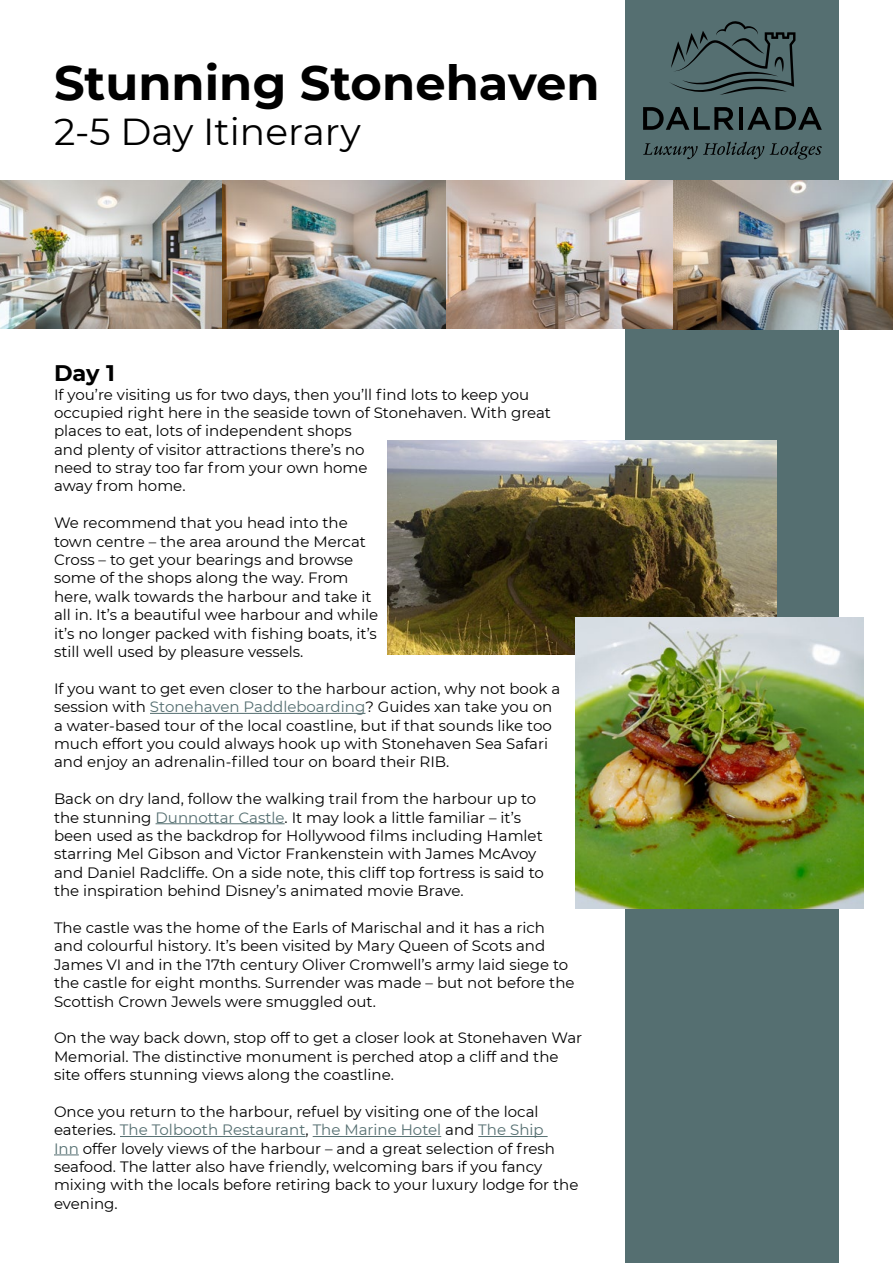
<style>
.page{position:relative;width:893px;height:1263px;background:#fff}
.page>*{position:absolute;margin:0;border:0;box-sizing:border-box;transform-origin:0 0}
.t1{font:700 48px "Montserrat";color:#000}
.t2{font:37.5px "Montserrat";color:#000}
.t3{font:700 22.5px "Montserrat";color:#000}
.t4{font:15px/18.5px "Montserrat";color:#000}
.s1{color:#556f71}
</style>
<div class="page">
<div style="left:626px;top:0;width:213px;height:1263px;background:#556f71"></div>
<hr style="left:150px;top:713px;width:215px;height:1px;background:#556f71">
<hr style="left:156px;top:823px;width:129px;height:1px;background:#556f71">
<hr style="left:120px;top:1136px;width:186px;height:1px;background:#556f71">
<hr style="left:313px;top:1136px;width:128px;height:1px;background:#556f71">
<hr style="left:478px;top:1136px;width:70px;height:1px;background:#556f71">
<svg style="left:54px;top:1154px;width:25px;height:1px"></svg>
<img style="left:0;top:181px;width:893px;height:148px">
<svg style="left:643px;top:107px;width:91px;height:23px"></svg>
<hr style="left:739px;top:107px;width:4px;height:23px;background:#000">
<svg style="left:747px;top:107px;width:75px;height:23px"></svg>
<svg style="left:670px;top:21px;width:125px;height:74px"></svg>
<svg style="left:643px;top:142px;width:121px;height:17px"></svg>
<svg style="left:770px;top:142px;width:52px;height:17px"></svg>
<img style="left:388px;top:440px;width:389px;height:215px">
<img style="left:576px;top:617px;width:288px;height:292px">
<h1 class="t1" style="left:54px;top:49px;width:547px">Stunning Stonehaven</h1>
<h2 class="t2" style="left:54px;top:106px;width:308px">2-5 Day Itinerary</h2>
<h3 class="t3" style="left:54px;top:357px;width:62px">Day 1</h3>
<p class="t4" style="left:54px;top:384px;width:498px">If you’re visiting us for two days, then you’ll find lots to keep you occupied right here in the seaside town of Stonehaven. With great places to eat, lots of independent shops<br>and plenty of visitor attractions there’s no<br>need to stray too far from your own home<br>away from home.</p>
<p class="t4" style="left:54px;top:513px;width:326px">We recommend that you head into the town centre – the area around the Mercat Cross – to get your bearings and browse some of the shops along the way. From here, walk towards the harbour and take it all in. It’s a beautiful wee harbour and while it’s no longer packed with fishing boats, it’s still well used by pleasure vessels.</p>
<p class="t4" style="left:54px;top:679px;width:508px">If you want to get even closer to the harbour action, why not book a session with <span class="s1">Stonehaven Paddleboarding</span>? Guides xan take you on a water-based tour of the local coastline, but if that sounds like too much effort you could always hook up with Stonehaven Sea Safari and enjoy an adrenalin-filled tour on board their RIB.</p>
<p class="t4" style="left:54px;top:789px;width:491px">Back on dry land, follow the walking trail from the harbour up to the stunning <span class="s1">Dunnottar Castle</span>. It may look a little familiar – it’s been used as the backdrop for Hollywood films including Hamlet starring Mel Gibson and Victor Frankenstein with James McAvoy and Daniel Radcliffe. On a side note, this cliff top fortress is said to the inspiration behind Disney’s animated movie Brave.</p>
<p class="t4" style="left:54px;top:918px;width:522px">The castle was the home of the Earls of Marischal and it has a rich and colourful history. It’s been visited by Mary Queen of Scots and James VI and in the 17th century Oliver Cromwell’s army laid siege to the castle for eight months. Surrender was made – but not before the Scottish Crown Jewels were smuggled out.</p>
<p class="t4" style="left:54px;top:1028px;width:530px">On the way back down, stop off to get a closer look at Stonehaven War<br>Memorial. The distinctive monument is perched atop a cliff and the site offers stunning views along the coastline.</p>
<p class="t4" style="left:54px;top:1102px;width:526px">Once you return to the harbour, refuel by visiting one of the local eateries. <span class="s1">The Tolbooth Restaurant</span>, <span class="s1">The Marine Hotel</span> and <span class="s1">The Ship<br>Inn</span> offer lovely views of the harbour – and a great selection of fresh seafood. The latter also have friendly, welcoming bars if you fancy mixing with the locals before retiring back to your luxury lodge for the evening.</p>
</div>
